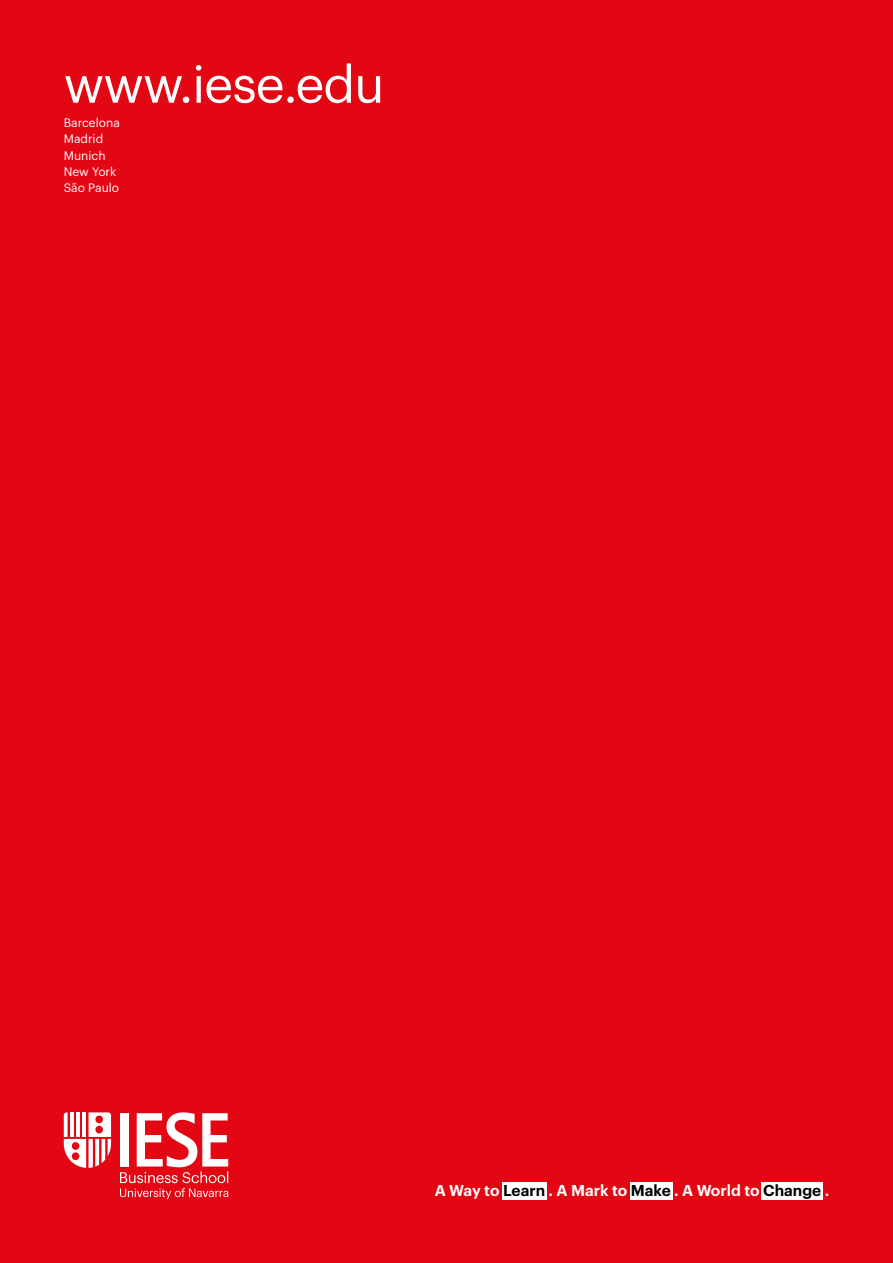
<style>
.page{position:relative;width:893px;height:1263px;background:#e30613}
.page>*{position:absolute;margin:0;border:0;box-sizing:border-box;transform-origin:0 0}
.t1{font:50.85px "Graphik";letter-spacing:-.02em;color:#fff}
.t2{font:600 15.45px "Graphik";color:#fff}
.t3{font:12px/16.4px "Graphik";color:#fff}
.s1{color:#000}
</style>
<div class="page">
<div style="left:761px;top:1182px;width:62px;height:17px;background:#fff"></div>
<svg style="left:64px;top:1112px;width:47px;height:56px"></svg>
<svg style="left:120px;top:1112px;width:108px;height:87px"></svg>
<div style="left:502px;top:1182px;width:45px;height:17px;background:#fff"></div>
<div style="left:630px;top:1182px;width:43px;height:17px;background:#fff"></div>
<h1 class="t1" style="left:64px;top:46px;width:322px">www.iese.edu</h1>
<p class="t3" style="left:64px;top:113px;width:58px">Barcelona<br>Madrid<br>Munich<br>New York<br>São Paulo</p>
<p class="t2" style="left:435px;top:1178px;width:396px">A Way to <span class="s1">Learn</span> . A Mark to <span class="s1">Make</span> . A World to <span class="s1">Change</span> .</p>
</div>
